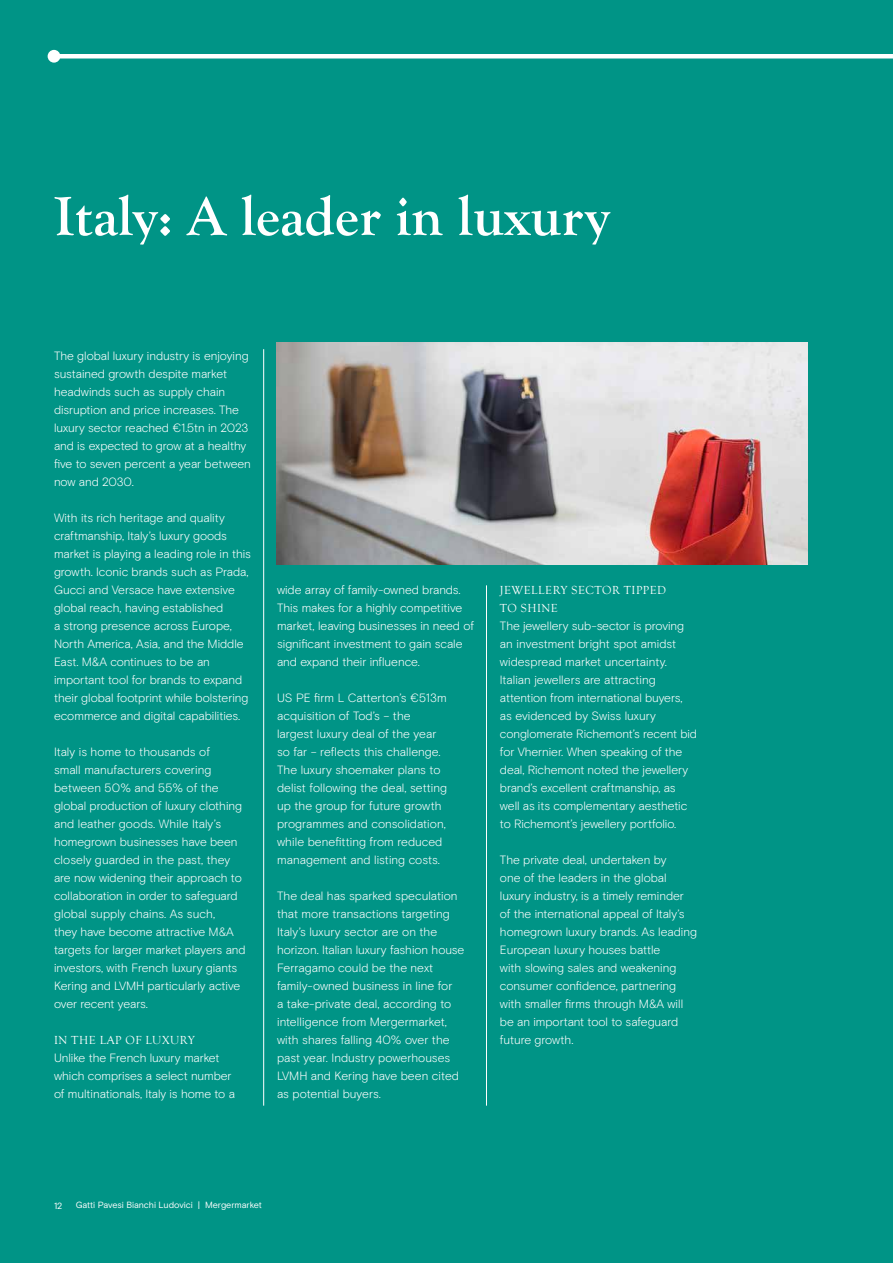
<style>
.page{position:relative;width:893px;height:1263px;background:#009486}
.page>*{position:absolute;margin:0;border:0;box-sizing:border-box;transform-origin:0 0}
.t1{font:700 57px "Goudy Old Style T";color:#fff}
.t2{font:300 12px/18px "Basis Grotesque";letter-spacing:-.005em;color:#fff}
.t3{font:12px/18px "Goudy Old Style T";letter-spacing:.04em;color:#fff}
.t4{font:9px "Basis Grotesque";letter-spacing:-.01em;color:#fff}
</style>
<div class="page">
<div style="left:54px;top:54px;width:839px;height:5px;background:#fff"></div>
<div style="left:48px;top:50px;width:12px;height:13px;background:#fff;border-radius:50%"></div>
<hr style="left:263px;top:349px;width:1px;height:757px;background:#fff">
<hr style="left:486px;top:585px;width:1px;height:521px;background:#fff">
<img style="left:277px;top:342px;width:531px;height:222px">
<h1 class="t1" style="left:54px;top:184px;width:557px">Italy: A leader in luxury</h1>
<p class="t2" style="left:54px;top:347px;width:198px">The global luxury industry is enjoying sustained growth despite market headwinds such as supply chain disruption and price increases. The luxury sector reached €1.5tn in 2023 and is expected to grow at a healthy five to seven percent a year between now and 2030.</p>
<p class="t2" style="left:54px;top:509px;width:198px">With its rich heritage and quality craftmanship, Italy’s luxury goods market is playing a leading role in this growth. Iconic brands such as Prada, Gucci and Versace have extensive global reach, having established<br>a strong presence across Europe, North America, Asia, and the Middle East. M&amp;A continues to be an important tool for brands to expand their global footprint while bolstering ecommerce and digital capabilities.</p>
<p class="t2" style="left:54px;top:743px;width:193px">Italy is home to thousands of<br>small manufacturers covering between 50% and 55% of the global production of luxury clothing and leather goods. While Italy’s homegrown businesses have been closely guarded in the past, they are now widening their approach to collaboration in order to safeguard global supply chains. As such,<br>they have become attractive M&amp;A targets for larger market players and investors, with French luxury giants<br>Kering and LVMH particularly active over recent years.</p>
<p class="t3" style="left:54px;top:1031px;width:142px">IN THE LAP OF LUXURY</p>
<p class="t2" style="left:54px;top:1049px;width:183px">Unlike the French luxury market which comprises a select number of multinationals, Italy is home to a</p>
<p class="t2" style="left:277px;top:581px;width:198px">wide array of family-owned brands.<br>This makes for a highly competitive market, leaving businesses in need of significant investment to gain scale and expand their influence.</p>
<p class="t2" style="left:277px;top:689px;width:171px">US PE firm L Catterton’s €513m acquisition of Tod’s – the largest luxury deal of the year so far – reflects this challenge.<br>The luxury shoemaker plans to delist following the deal, setting up the group for future growth programmes and consolidation, while benefitting from reduced management and listing costs.</p>
<p class="t2" style="left:277px;top:887px;width:189px">The deal has sparked speculation that more transactions targeting<br>Italy’s luxury sector are on the horizon. Italian luxury fashion house<br>Ferragamo could be the next family-owned business in line for<br>a take-private deal, according to intelligence from Mergermarket, with shares falling 40% over the past year. Industry powerhouses<br>LVMH and Kering have been cited as potential buyers.</p>
<p class="t3" style="left:500px;top:581px;width:168px">JEWELLERY SECTOR TIPPED<br>TO SHINE</p>
<p class="t2" style="left:500px;top:617px;width:198px">The jewellery sub-sector is proving an investment bright spot amidst widespread market uncertainty.<br>Italian jewellers are attracting attention from international buyers, as evidenced by Swiss luxury conglomerate Richemont’s recent bid for Vhernier. When speaking of the deal, Richemont noted the jewellery brand’s excellent craftmanship, as well as its complementary aesthetic to Richemont’s jewellery portfolio.</p>
<p class="t2" style="left:500px;top:851px;width:198px">The private deal, undertaken by<br>one of the leaders in the global luxury industry, is a timely reminder of the international appeal of Italy’s homegrown luxury brands. As leading<br>European luxury houses battle<br>with slowing sales and weakening consumer confidence, partnering with smaller firms through M&amp;A will be an important tool to safeguard future growth.</p>
<p class="t4" style="left:54px;top:1200px;width:10px">12</p>
<p class="t4" style="left:76px;top:1200px;width:188px">Gatti Pavesi Bianchi Ludovici | Mergermarket</p>
</div>
